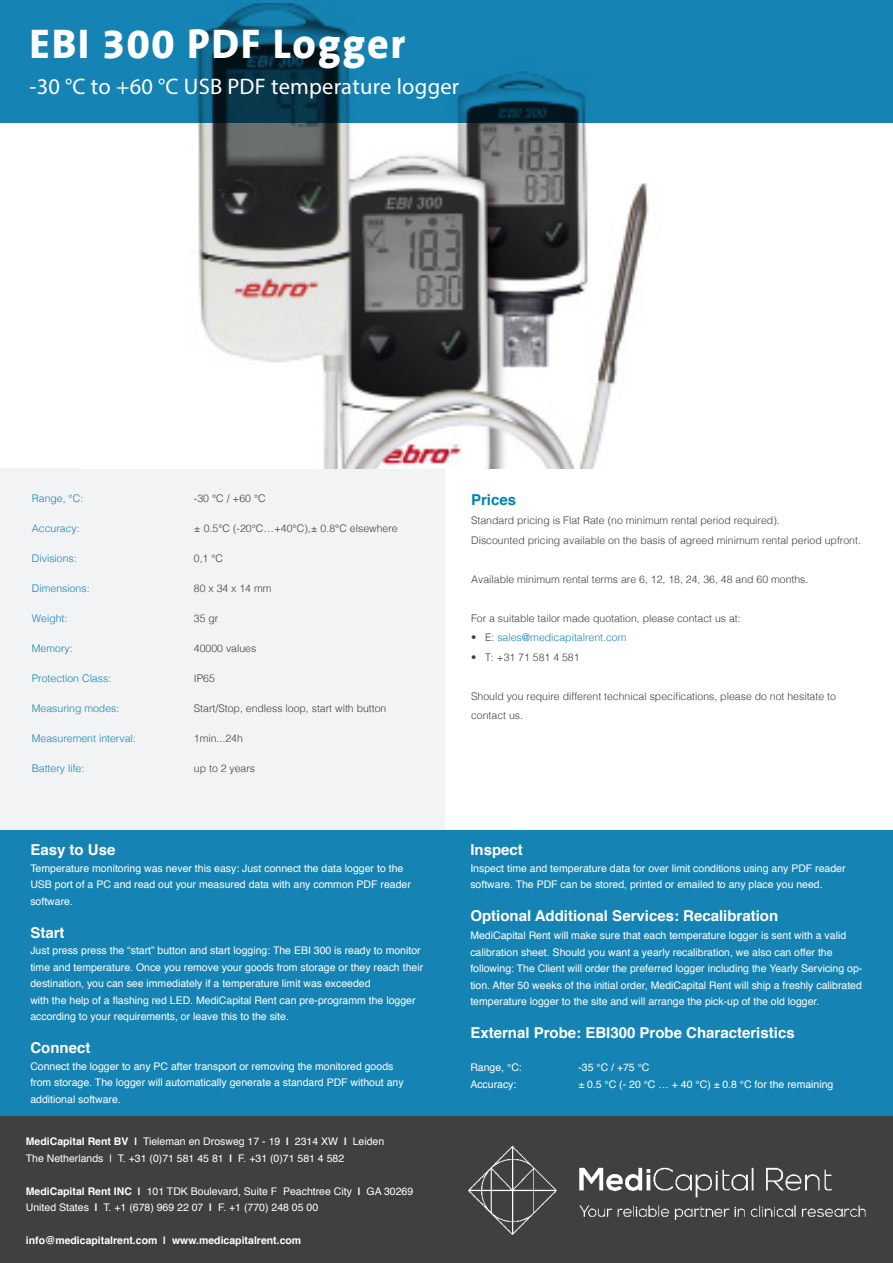
<style>
.page{position:relative;width:893px;height:1263px;background:#fff}
.page>*{position:absolute;margin:0;border:0;box-sizing:border-box;transform-origin:0 0}
.t1{font:800 42px "The Sans B8";letter-spacing:.04em;color:#fff}
.t2{font:22.5px "Myriad Pro";letter-spacing:.01em;color:#fff}
.t3{font:700 15px "Helvetica";color:#fff}
.t4{font:700 15px "Helvetica";color:#0084b5}
.t5{font:10.5px/16.5px "Helvetica";color:#fff}
.t6{font:300 10.5px/19.5px "Helvetica";color:#404042}
.t7{font:300 10.5px "Helvetica";color:#1584b5}
.t8{font:700 10.5px "Helvetica";color:#fff}
.s1{font-weight:700}
.s2{color:#404042}
</style>
<div class="page">
<div style="left:0;top:455px;width:445px;height:416px;background:#f2f3f4"></div>
<div style="left:0;top:3px;width:893px;height:465px;background:#fff"></div>
<img style="left:197px;top:123px;width:452px;height:345px">
<svg style="left:0;top:0;width:893px;height:123px;fill:#1584b5"></svg>
<div style="left:0;top:830px;width:893px;height:287px;background:#1584b5"></div>
<div style="left:0;top:1117px;width:893px;height:146px;background:#413f41"></div>
<img style="left:468px;top:1145px;width:398px;height:90px">
<p class="t1" style="left:30px;top:22px;width:377px">EBI 300 PDF Logger</p>
<p class="t2" style="left:30px;top:73px;width:431px">-30 °C to +60 °C USB PDF temperature logger</p>
<p class="t7" style="left:32px;top:489px;width:53px">Range, °C:</p>
<p class="t6" style="left:194px;top:488px;width:73px">-30 °C / +60 °C</p>
<p class="t7" style="left:32px;top:519px;width:49px">Accuracy:</p>
<p class="t6" style="left:194px;top:518px;width:205px">± 0.5°C (-20°C…+40°C),± 0.8°C elsewhere</p>
<p class="t7" style="left:32px;top:549px;width:46px">Divisions:</p>
<p class="t6" style="left:194px;top:548px;width:31px">0,1 °C</p>
<p class="t7" style="left:32px;top:579px;width:59px">Dimensions:</p>
<p class="t6" style="left:194px;top:578px;width:79px">80 x 34 x 14 mm</p>
<p class="t7" style="left:32px;top:609px;width:37px">Weight:</p>
<p class="t6" style="left:194px;top:608px;width:26px">35 gr</p>
<p class="t7" style="left:32px;top:639px;width:42px">Memory:</p>
<p class="t6" style="left:194px;top:638px;width:64px">40000 values</p>
<p class="t7" style="left:32px;top:669px;width:81px">Protection Class:</p>
<p class="t6" style="left:194px;top:668px;width:23px">IP65</p>
<p class="t7" style="left:32px;top:699px;width:89px">Measuring modes:</p>
<p class="t6" style="left:194px;top:698px;width:194px">Start/Stop, endless loop, start with button</p>
<p class="t7" style="left:32px;top:729px;width:105px">Measurement interval:</p>
<p class="t6" style="left:194px;top:728px;width:51px">1min...24h</p>
<p class="t7" style="left:32px;top:759px;width:54px">Battery life:</p>
<p class="t6" style="left:194px;top:758px;width:63px">up to 2 years</p>
<p class="t3" style="left:30px;top:838px;width:87px">Easy to Use</p>
<p class="t5" style="left:30px;top:860px;width:382px">Temperature monitoring was never this easy: Just connect the data logger to the<br>USB port of a PC and read out your measured data with any common PDF reader software.</p>
<p class="t3" style="left:30px;top:920px;width:36px">Start</p>
<p class="t5" style="left:30px;top:942px;width:394px">Just press press the “start” button and start logging: The EBI 300 is ready to monitor time and temperature. Once you remove your goods from storage or they reach their destination, you can see immediately if a temperature limit was exceeded</p>
<p class="t5" style="left:30px;top:992px;width:387px">with the help of a flashing red LED. MediCapital Rent can pre-programm the logger according to your requirements, or leave this to the site.</p>
<p class="t3" style="left:30px;top:1036px;width:61px">Connect</p>
<p class="t5" style="left:30px;top:1058px;width:375px">Connect the logger to any PC after transport or removing the monitored goods from storage. The logger will automatically generate a standard PDF without any additional software.</p>
<p class="t5" style="left:26px;top:1133px;width:360px"><span class="s1">MediCapital Rent BV |</span> Tieleman en Drosweg 17 - 19 <span class="s1">|</span> 2314 XW <span class="s1">|</span> Leiden</p>
<p class="t5" style="left:26px;top:1150px;width:320px">The Netherlands | T. +31 (0)71 581 45 81 <span class="s1">|</span> F. +31 (0)71 581 4 582</p>
<p class="t5" style="left:26px;top:1183px;width:389px"><span class="s1">MediCapital Rent INC |</span> 101 TDK Boulevard, Suite F Peachtree City <span class="s1">|</span> GA 30269<br>United States <span class="s1">|</span> T. +1 (678) 969 22 07 <span class="s1">|</span> F. +1 (770) 248 05 00</p>
<p class="t8" style="left:26px;top:1232px;width:277px">info@medicapitalrent.com | www.medicapitalrent.com</p>
<p class="t4" style="left:471px;top:487px;width:47px">Prices</p>
<p class="t6" style="left:471px;top:510px;width:310px">Standard pricing is Flat Rate (no minimum rental period required).</p>
<p class="t6" style="left:471px;top:529px;width:391px">Discounted pricing available on the basis of agreed minimum rental period upfront.</p>
<p class="t6" style="left:471px;top:568px;width:339px">Available minimum rental terms are 6, 12, 18, 24, 36, 48 and 60 months.</p>
<p class="t6" style="left:471px;top:607px;width:271px">For a suitable tailor made quotation, please contact us at:</p>
<p class="t7" style="left:471px;top:629px;width:157px"><span class="s2">• E:</span> sales@medicapitalrent.com</p>
<p class="t6" style="left:471px;top:646px;width:110px">• T: +31 71 581 4 581</p>
<p class="t6" style="left:471px;top:685px;width:366px">Should you require different technical specifications, please do not hesitate to contact us.</p>
<p class="t3" style="left:470px;top:838px;width:54px">Inspect</p>
<p class="t5" style="left:470px;top:860px;width:377px">Inspect time and temperature data for over limit conditions using any PDF reader software. The PDF can be stored, printed or emailed to any place you need.</p>
<p class="t3" style="left:470px;top:904px;width:309px">Optional Additional Services: Recalibration</p>
<p class="t5" style="left:470px;top:927px;width:394px">MediCapital Rent will make sure that each temperature logger is sent with a valid calibration sheet. Should you want a yearly recalibration, we also can offer the following: The Client will order the preferred logger including the Yearly Servicing op&shy;tion. After 50 weeks of the initial order, MediCapital Rent will ship a freshly calibrated temperature logger to the site and will arrange the pick-up of the old logger.</p>
<p class="t3" style="left:470px;top:1021px;width:326px">External Probe: EBI300 Probe Characteristics</p>
<p class="t5" style="left:470px;top:1059px;width:53px">Range, °C:</p>
<p class="t5" style="left:578px;top:1059px;width:73px">-35 °C / +75 °C</p>
<p class="t5" style="left:470px;top:1076px;width:48px">Accuracy:</p>
<p class="t5" style="left:578px;top:1076px;width:257px">± 0.5 °C (- 20 °C … + 40 °C) ± 0.8 °C for the remaining</p>
</div>
